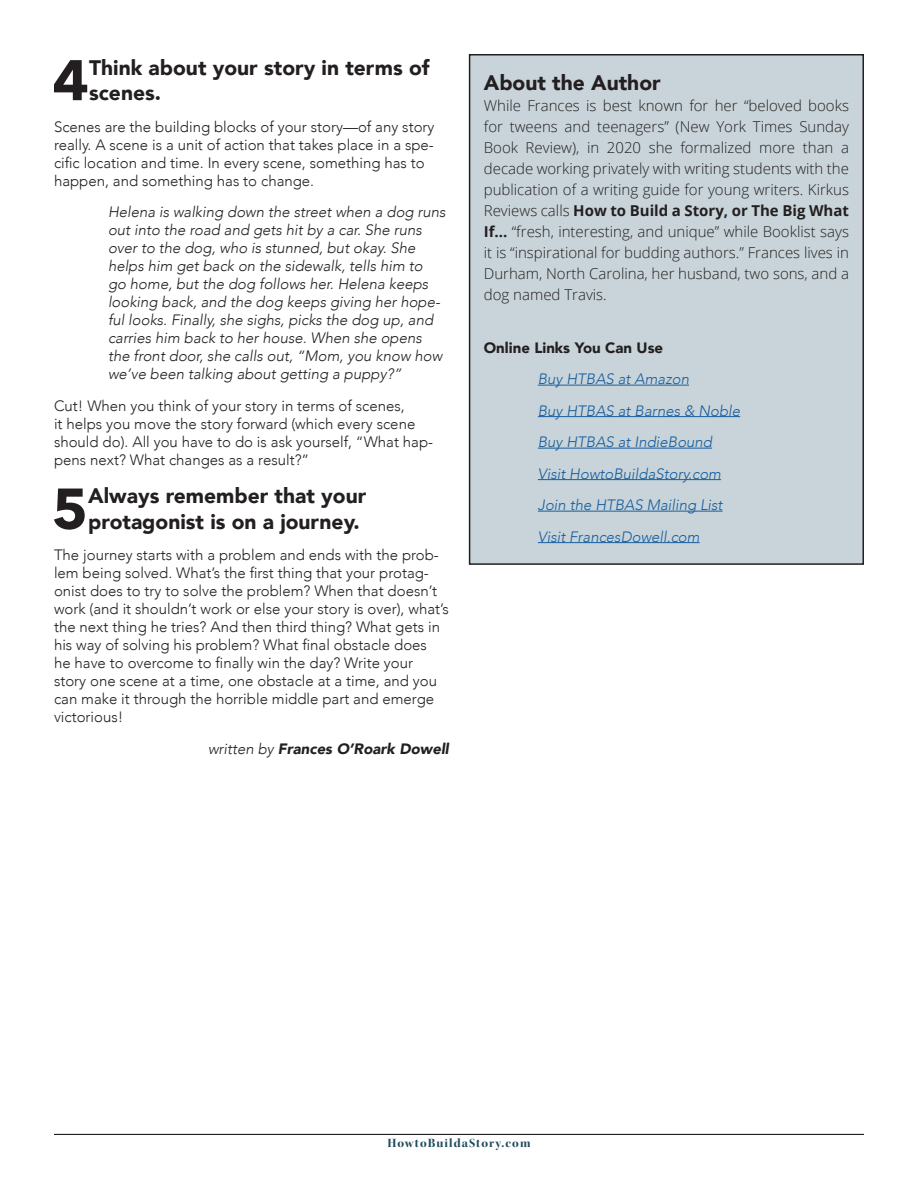
<style>
.page{position:relative;width:918px;height:1188px;background:#fff}
.page>*{position:absolute;margin:0;border:0;box-sizing:border-box;transform-origin:0 0}
.t1{font:700 56.55px "Avenir Next";color:#231f20}
.t2{font:900 21px/25.2px "Avenir";color:#231f20}
.t3{font:300 15px/18px "Avenir";color:#231f20}
.t4{font:300 15px/21px "Open Sans";color:#231f20;text-align:justify}
.t5{font:italic 300 15px/18px "Avenir";color:#231f20}
.t6{font:italic 300 15px/31.5px "Avenir";color:#175d9e}
.t7{font:italic 900 15px "Avenir";color:#231f20}
.t8{font:900 15px "Avenir";color:#231f20}
.t9{font:12.75px "Kepler Std Bold Disp";letter-spacing:.08em;color:#1e4d5b}
.s1{font-weight:300}
.s2{font-weight:700}
</style>
<div class="page">
<hr style="left:54px;top:1134px;width:810px;height:1px;background:#000">
<div style="left:470px;top:55px;width:393px;height:509px;background:#c8d4d9"></div>
<hr style="left:538px;top:385px;width:151px;height:1px;background:#175d9e">
<hr style="left:538px;top:416px;width:202px;height:1px;background:#175d9e">
<hr style="left:538px;top:448px;width:174px;height:1px;background:#175d9e">
<hr style="left:538px;top:479px;width:183px;height:1px;background:#175d9e">
<hr style="left:538px;top:511px;width:185px;height:1px;background:#175d9e">
<hr style="left:538px;top:542px;width:162px;height:1px;background:#175d9e">
<div style="left:469px;top:54px;width:395px;height:511px;border:2px solid #231f20"></div>
<h1 class="t1" style="left:53px;top:31px;width:38px">4</h1>
<h2 class="t2" style="left:89px;top:55px;width:342px">Think about your story in terms of scenes.</h2>
<p class="t3" style="left:54px;top:118px;width:382px">Scenes are the building blocks of your story—of any story really. A scene is a unit of action that takes place in a spe&shy;cific location and time. In every scene, something has to happen, and something has to change.</p>
<p class="t5" style="left:108px;top:203px;width:339px">Helena is walking down the street when a dog runs out into the road and gets hit by a car. She runs over to the dog, who is stunned, but okay. She helps him get back on the sidewalk, tells him to<br>go home, but the dog follows her. Helena keeps looking back, and the dog keeps giving her hope&shy;ful looks. Finally, she sighs, picks the dog up, and carries him back to her house. When she opens the front door, she calls out, “Mom, you know how we’ve been talking about getting a puppy?”</p>
<p class="t3" style="left:54px;top:397px;width:381px">Cut! When you think of your story in terms of scenes,<br>it helps you move the story forward (which every scene should do). All you have to do is ask yourself, “What hap&shy;pens next? What changes as a result?”</p>
<h1 class="t1" style="left:52px;top:460px;width:38px">5</h1>
<h2 class="t2" style="left:88px;top:483px;width:279px">Always remember that your protagonist is on a journey.</h2>
<p class="t3" style="left:54px;top:546px;width:396px">The journey starts with a problem and ends with the prob&shy;lem being solved. What’s the first thing that your protag&shy;onist does to try to solve the problem? When that doesn’t work (and it shouldn’t work or else your story is over), what’s the next thing he tries? And then third thing? What gets in his way of solving his problem? What final obstacle does<br>he have to overcome to finally win the day? Write your story one scene at a time, one obstacle at a time, and you can make it through the horrible middle part and emerge victorious!</p>
<p class="t7" style="left:208px;top:736px;width:242px"><span class="s1">written by</span> Frances O’Roark Dowell</p>
<h2 class="t2" style="left:484px;top:70px;width:178px">About the Author</h2>
<p class="t4" style="left:484px;top:95px;width:367px">While Frances is best known for her “beloved books for tweens and teenagers” (New York Times Sunday Book Review), in 2020 she formalized more than a decade working privately with writing students with the publication of a writing guide for young writers. Kirkus Reviews calls <span class="s2">How to Build a Story, or The Big What If...</span> “fresh, interesting, and unique” while Booklist says it is “inspirational for budding authors.” Frances lives in Durham, North Carolina, her husband, two sons, and a dog named Travis.</p>
<p class="t8" style="left:484px;top:334px;width:181px">Online Links You Can Use</p>
<p class="t6" style="left:538px;top:363px;width:204px">Buy HTBAS at Amazon<br>Buy HTBAS at Barnes &amp; Noble<br>Buy HTBAS at IndieBound<br>Visit HowtoBuildaStory.com<br>Join the HTBAS Mailing List<br>Visit FrancesDowell.com</p>
<p class="t9" style="left:387px;top:1136px;width:145px">HowtoBuildaStory.com</p>
</div>
